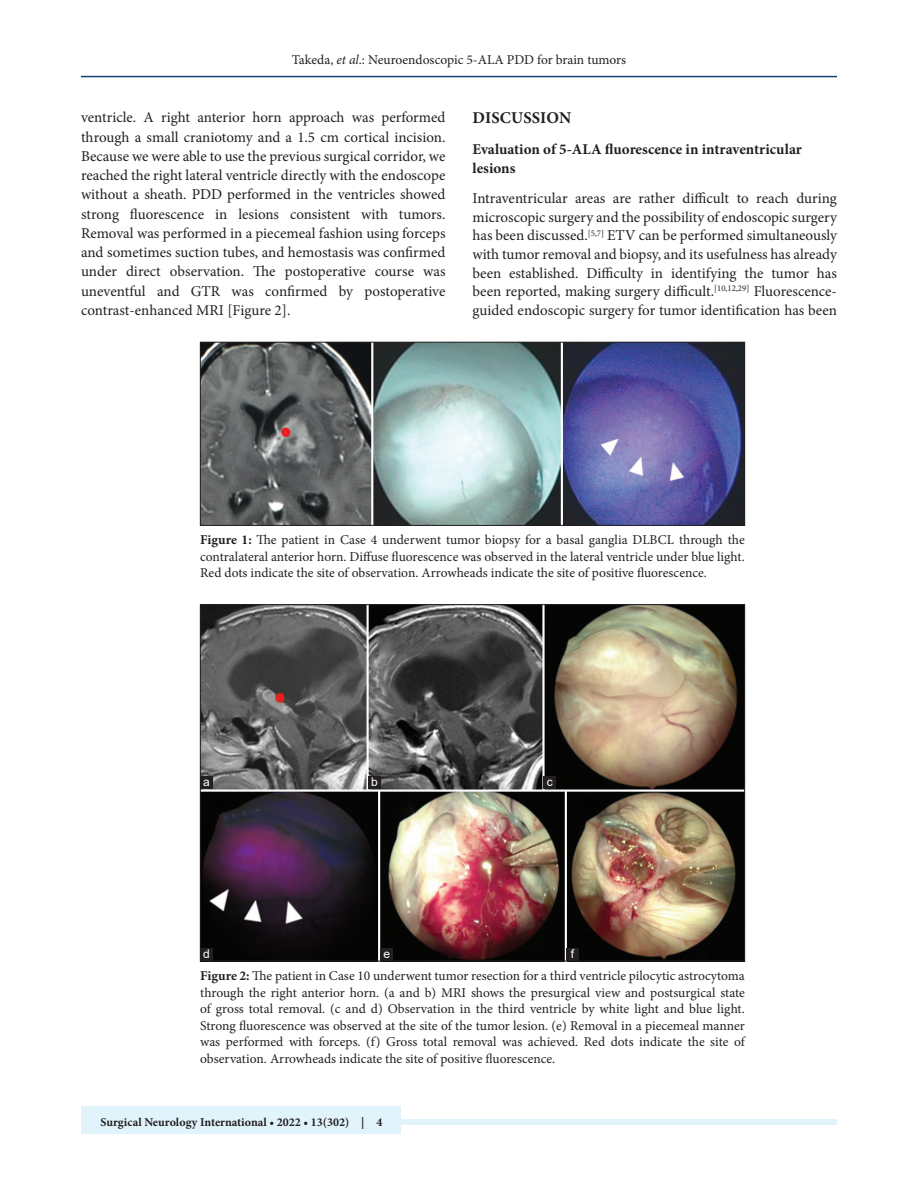
<style>
.page{position:relative;width:918px;height:1188px;background:#fff}
.page>*{position:absolute;margin:0;border:0;box-sizing:border-box;transform-origin:0 0}
.t1{font:700 16.5px "Minion Pro";letter-spacing:.01em;color:#231f20}
.TX{font:15px/19.2px "Minion Pro";color:#231f20;text-align:justify}
.H2_No_Above_Space{font:700 15px/18.6px "Minion Pro";color:#231f20}
.FGC{font:13.5px/16.5px "Minion Pro";color:#231f20;text-align:justify}
.t2{font:700 12px "Minion Pro";color:#231f20}
.LABEL{font:12px "Arial";color:#fff}
.s1{font-style:italic}
.s2{font-weight:700}
</style>
<div class="page">
<hr style="left:81px;top:76px;width:756px;height:1px;background:#164077">
<div style="left:81px;top:1119px;width:756px;height:6px;background:#e1f4fc"></div>
<div style="left:81px;top:1106px;width:319px;height:28px;background:#e1f4fc"></div>
<img style="left:202px;top:344px;width:541px;height:180px">
<div style="left:200px;top:342px;width:545px;height:184px;border:1px solid #231f20"></div>
<img style="left:202px;top:606px;width:541px;height:353px">
<div style="left:200px;top:776px;width:13px;height:13px;background:#231f20"></div>
<div style="left:368px;top:776px;width:13px;height:13px;background:#231f20"></div>
<div style="left:544px;top:776px;width:12px;height:13px;background:#231f20"></div>
<div style="left:566px;top:948px;width:13px;height:13px;background:#231f20"></div>
<div style="left:381px;top:948px;width:12px;height:13px;background:#231f20"></div>
<div style="left:200px;top:948px;width:13px;height:13px;background:#231f20"></div>
<p class="FGC" style="left:292px;top:51px;width:336px">Takeda, <span class="s1">et al</span>.: Neuroendoscopic 5-ALA PDD for brain tumors</p>
<p class="TX" style="left:81px;top:108px;width:366px">ventricle. A right anterior horn approach was performed through a small craniotomy and a 1.5 cm cortical incision.<br>Because we were able to use the previous surgical corridor, we reached the right lateral ventricle directly with the endoscope without a sheath. PDD performed in the ventricles showed strong fluorescence in lesions consistent with tumors.<br>Removal was performed in a piecemeal fashion using forceps and sometimes suction tubes, and hemostasis was confirmed under direct observation. The postoperative course was uneventful and GTR was confirmed by postoperative contrast-enhanced MRI [Figure 2].</p>
<h1 class="t1" style="left:473px;top:106px;width:100px">DISCUSSION</h1>
<p class="H2_No_Above_Space" style="left:472px;top:140px;width:331px">Evaluation of 5-ALA fluorescence in intraventricular lesions</p>
<p class="TX" style="left:472px;top:189px;width:366px;line-height:18.6px">Intraventricular areas are rather difficult to reach during microscopic surgery and the possibility of endoscopic surgery has been discussed.<sup>[5,7]</sup> ETV can be performed simultaneously with tumor removal and biopsy, and its usefulness has already been established. Difficulty in identifying the tumor has been reported, making surgery difficult.<sup>[10,12,29]</sup> Fluorescence&shy;guided endoscopic surgery for tumor identification has been</p>
<p class="FGC" style="left:200px;top:532px;width:546px"><span class="s2">Figure 1:</span> The patient in Case 4 underwent tumor biopsy for a basal ganglia DLBCL through the contralateral anterior horn. Diffuse fluorescence was observed in the lateral ventricle under blue light.<br>Red dots indicate the site of observation. Arrowheads indicate the site of positive fluorescence.</p>
<p class="LABEL" style="left:203px;top:773px;width:8px">a</p>
<p class="LABEL" style="left:371px;top:773px;width:8px">b</p>
<p class="LABEL" style="left:547px;top:773px;width:7px">c</p>
<p class="LABEL" style="left:203px;top:945px;width:8px">d</p>
<p class="LABEL" style="left:384px;top:945px;width:8px">e</p>
<p class="LABEL" style="left:571px;top:945px;width:5px">f</p>
<p class="FGC" style="left:200px;top:968px;width:546px"><span class="s2">Figure 2:</span> The patient in Case 10 underwent tumor resection for a third ventricle pilocytic astrocytoma through the right anterior horn. (a and b) MRI shows the presurgical view and postsurgical state of gross total removal. (c and d) Observation in the third ventricle by white light and blue light.<br>Strong fluorescence was observed at the site of the tumor lesion. (e) Removal in a piecemeal manner was performed with forceps. (f) Gross total removal was achieved. Red dots indicate the site of observation. Arrowheads indicate the site of positive fluorescence.</p>
<p class="t2" style="left:100px;top:1113px;width:284px">Surgical Neurology International • 2022 • 13(302) | 4</p>
</div>
